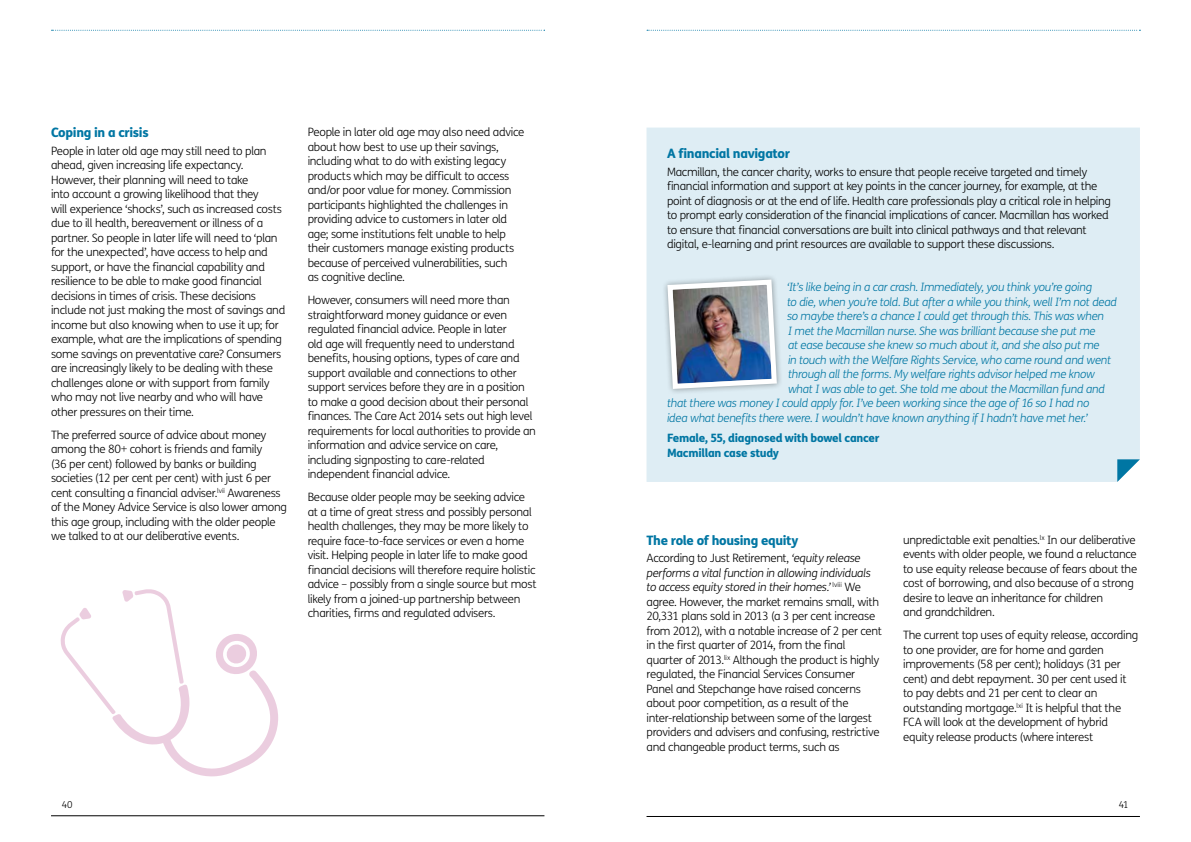
<style>
.page{position:relative;width:1191px;height:842px;background:#fff}
.page>*{position:absolute;margin:0;border:0;box-sizing:border-box;transform-origin:0 0}
.t1{font:800 13px "FS Me";letter-spacing:-.025em;color:#0076a3}
.t2{font:300 11.5px/14.5px "FS Me";letter-spacing:-.025em;color:#000}
.t3{font:italic 300 11.5px "FS Me";letter-spacing:-.025em;color:#0076a3}
.t4{font:800 11.5px/14.5px "FS Me";letter-spacing:-.025em;color:#0076a3}
.t5{font:300 9.5px "FS Me";color:#000}
.s1{font-style:italic}
</style>
<div class="page">
<svg style="left:647px;top:30px;width:493px;height:1px"></svg>
<svg style="left:52px;top:30px;width:493px;height:1px"></svg>
<hr style="left:646px;top:816px;width:494px;height:1px;background:#000">
<hr style="left:51px;top:815px;width:493px;height:1px;background:#000">
<svg style="left:60px;top:589px;width:218px;height:188px"></svg>
<div style="left:646px;top:128px;width:494px;height:354px;background:#deedf4"></div>
<div style="left:661px;top:274px;width:122px;height:121px;background:#deedf4"></div>
<img style="left:665px;top:277px;width:114px;height:114px">
<svg style="left:1117px;top:459px;width:22px;height:23px"></svg>
<p class="t1" style="left:51px;top:125px;width:99px">Coping in a crisis</p>
<p class="t2" style="left:51px;top:144px;width:236px">People in later old age may still need to plan ahead, given increasing life expectancy.<br>However, their planning will need to take<br>into account a growing likelihood that they<br>will experience ‘shocks’, such as increased costs due to ill health, bereavement or illness of a partner. So people in later life will need to ‘plan for the unexpected’, have access to help and support, or have the financial capability and resilience to be able to make good financial decisions in times of crisis. These decisions include not just making the most of savings and income but also knowing when to use it up; for example, what are the implications of spending some savings on preventative care? Consumers are increasingly likely to be dealing with these challenges alone or with support from family who may not live nearby and who will have other pressures on their time.</p>
<p class="t2" style="left:51px;top:428px;width:237px">The preferred source of advice about money among the 80+ cohort is friends and family<br>(36 per cent) followed by banks or building societies (12 per cent per cent) with just 6 per cent consulting a financial adviser.<sup>lvii</sup> Awareness of the Money Advice Service is also lower among this age group, including with the older people we talked to at our deliberative events.</p>
<p class="t2" style="left:308px;top:125px;width:218px">People in later old age may also need advice about how best to use up their savings, including what to do with existing legacy products which may be difficult to access and/or poor value for money. Commission participants highlighted the challenges in providing advice to customers in later old age; some institutions felt unable to help their customers manage existing products because of perceived vulnerabilities, such<br>as cognitive decline.</p>
<p class="t2" style="left:308px;top:293px;width:230px">However, consumers will need more than straightforward money guidance or even regulated financial advice. People in later<br>old age will frequently need to understand benefits, housing options, types of care and support available and connections to other support services before they are in a position to make a good decision about their personal finances. The Care Act 2014 sets out high level requirements for local authorities to provide an information and advice service on care, including signposting to care-related independent financial advice.</p>
<p class="t2" style="left:308px;top:490px;width:230px">Because older people may be seeking advice at a time of great stress and possibly personal health challenges, they may be more likely to require face-to-face services or even a home visit. Helping people in later life to make good financial decisions will therefore require holistic advice – possibly from a single source but most likely from a joined-up partnership between charities, firms and regulated advisers.</p>
<p class="t1" style="left:667px;top:146px;width:125px">A financial navigator</p>
<p class="t2" style="left:667px;top:165px;width:445px">Macmillan, the cancer charity, works to ensure that people receive targeted and timely financial information and support at key points in the cancer journey, for example, at the point of diagnosis or at the end of life. Health care professionals play a critical role in helping to prompt early consideration of the financial implications of cancer. Macmillan has worked to ensure that financial conversations are built into clinical pathways and that relevant digital, e-learning and print resources are available to support these discussions.</p>
<p class="t3" style="left:787px;top:279px;width:306px">‘It’s like being in a car crash. Immediately, you think you’re going</p>
<p class="t3" style="left:787px;top:294px;width:332px">to die, when you’re told. But after a while you think, well I’m not dead</p>
<p class="t3" style="left:787px;top:308px;width:318px">so maybe there’s a chance I could get through this. This was when</p>
<p class="t3" style="left:788px;top:323px;width:309px">I met the Macmillan nurse. She was brilliant because she put me</p>
<p class="t3" style="left:788px;top:337px;width:313px">at ease because she knew so much about it, and she also put me</p>
<p class="t3" style="left:788px;top:352px;width:325px">in touch with the Welfare Rights Service, who came round and went</p>
<p class="t3" style="left:788px;top:366px;width:308px">through all the forms. My welfare rights advisor helped me know</p>
<p class="t3" style="left:788px;top:381px;width:318px">what I was able to get. She told me about the Macmillan fund and</p>
<p class="t3" style="left:667px;top:395px;width:424px">that there was money I could apply for. I’ve been working since the age of 16 so I had no</p>
<p class="t3" style="left:667px;top:410px;width:422px">idea what benefits there were. I wouldn’t have known anything if I hadn’t have met her.’</p>
<p class="t4" style="left:667px;top:431px;width:214px">Female, 55, diagnosed with bowel cancer<br>Macmillan case study</p>
<p class="t1" style="left:646px;top:532px;width:153px">The role of housing equity</p>
<p class="t2" style="left:646px;top:551px;width:237px">According to Just Retirement, <span class="s1">‘equity release performs a vital function in allowing individuals to access equity stored in their homes.’</span> <sup>lviii</sup> We agree. However, the market remains small, with 20,331 plans sold in 2013 (a 3 per cent increase from 2012), with a notable increase of 2 per cent in the first quarter of 2014, from the final quarter of 2013.<sup>lix</sup> Although the product is highly regulated, the Financial Services Consumer Panel and Stepchange have raised concerns about poor competition, as a result of the inter-relationship between some of the largest providers and advisers and confusing, restrictive and changeable product terms, such as</p>
<p class="t2" style="left:903px;top:533px;width:235px">unpredictable exit penalties.<sup>lx</sup> In our deliberative events with older people, we found a reluctance to use equity release because of fears about the cost of borrowing, and also because of a strong desire to leave an inheritance for children<br>and grandchildren.</p>
<p class="t2" style="left:903px;top:628px;width:237px">The current top uses of equity release, according to one provider, are for home and garden improvements (58 per cent); holidays (31 per cent) and debt repayment. 30 per cent used it to pay debts and 21 per cent to clear an outstanding mortgage.<sup>lxi</sup> It is helpful that the FCA will look at the development of hybrid equity release products (where interest</p>
<p class="t5" style="left:62px;top:799px;width:12px">40</p>
<p class="t5" style="left:1118px;top:799px;width:11px">41</p>
</div>
